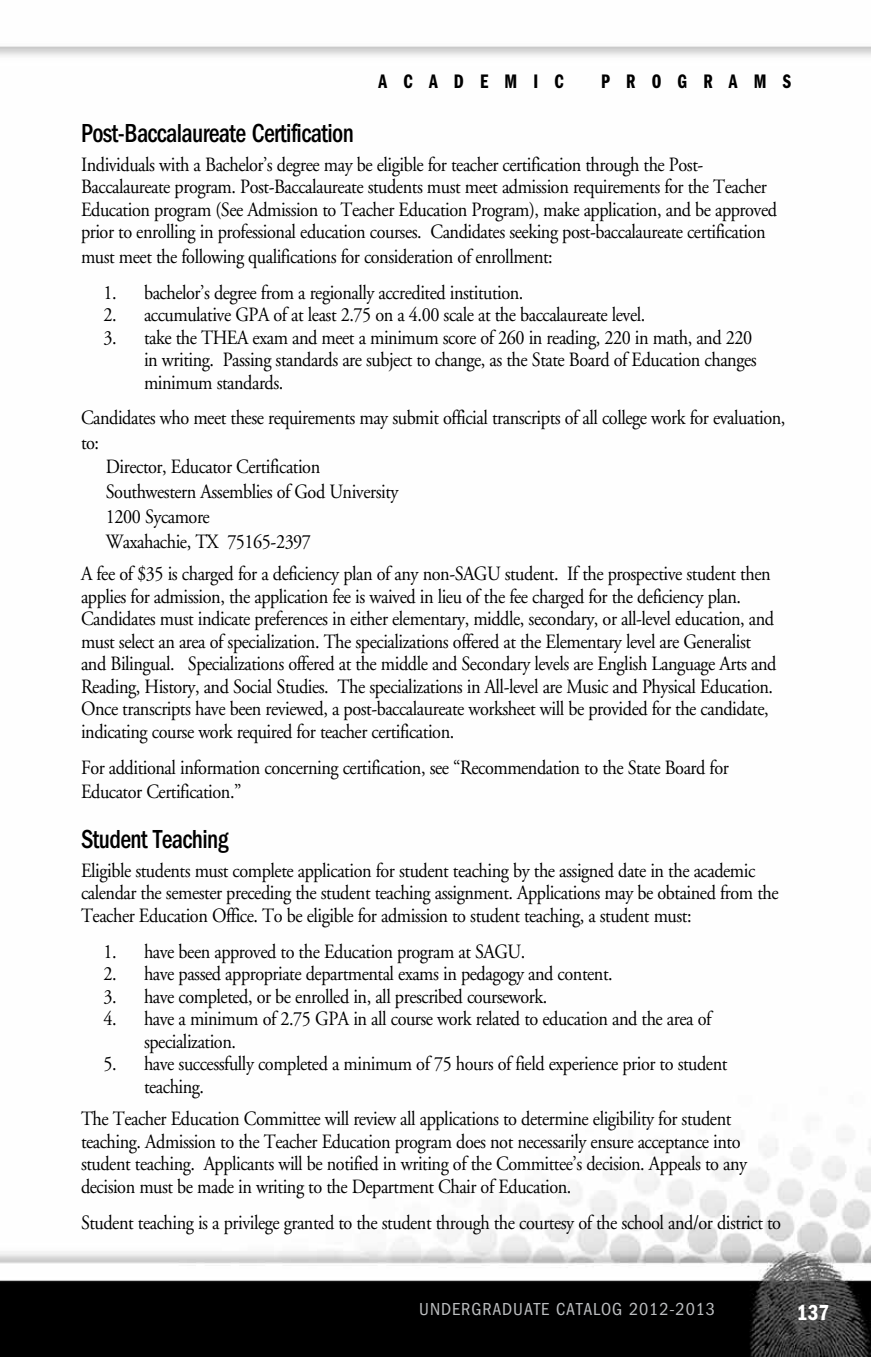
<style>
.page{position:relative;width:871px;height:1357px;background:#fff}
.page>*{position:absolute;margin:0;border:0;box-sizing:border-box;transform-origin:0 0}
.t1{font:500 condensed 27px "Franklin Gothic";letter-spacing:-.025em;color:#000;scale:.9 1}
.t2{font:600 condensed 22.5px "Franklin Gothic";color:#fff;scale:.95 1}
.t3{font:20.25px/22.5px "Adobe Garamond";letter-spacing:-.025em;color:#000;scale:.9 1}
.t4{font:20.25px "Franklin Gothic Demi Cmpr";letter-spacing:.8em;color:#000}
.t5{font:condensed 18px "Franklin Gothic";letter-spacing:.05em;color:#bcbec0}
</style>
<div class="page">
<img style="left:0;top:46px;width:871px;height:1311px">
<p class="t4" style="left:379px;top:70px;width:186px">ACADEMIC</p>
<p class="t4" style="left:601px;top:70px;width:50px">P ROGRAM</p>
<p class="t4" style="left:783px;top:70px;width:10px">S</p>
<h1 class="t1" style="left:81px;top:118px;width:305px">Post-Baccalaureate Certification</h1>
<p class="t3" style="left:81px;top:154px;width:775px">Individuals with a Bachelor’s degree may be eligible for teacher certification through the Post-Baccalaureate program. Post-Baccalaureate students must meet admission requirements for the Teacher Education program (See Admission to Teacher Education Program), make application, and be approved prior to enrolling in professional education courses. Candidates seeking post-baccalaureate certification</p>
<p class="t3" style="left:81px;top:246px;width:526px">must meet the following qualifications for consideration of enrollment:</p>
<p class="t3" style="left:104px;top:282px;width:468px">1. bachelor’s degree from a regionally accredited institution.</p>
<p class="t3" style="left:104px;top:304px;width:603px">2. accumulative GPA of at least 2.75 on a 4.00 scale at the baccalaureate level.</p>
<p class="t3" style="left:144px;top:327px;width:682px;text-indent:-40px">3. take the THEA exam and meet a minimum score of 260 in reading, 220 in math, and 220 in writing. Passing standards are subject to change, as the State Board of Education changes minimum standards.</p>
<p class="t3" style="left:81px;top:407px;width:784px">Candidates who meet these requirements may submit official transcripts of all college work for evaluation,</p>
<p class="t3" style="left:81px;top:431px;width:22px">to:</p>
<p class="t3" style="left:106px;top:456px;width:240px">Director, Educator Certification</p>
<p class="t3" style="left:106px;top:481px;width:327px">Southwestern Assemblies of God University</p>
<p class="t3" style="left:106px;top:506px;width:117px">1200 Sycamore</p>
<p class="t3" style="left:106px;top:530px;width:230px">Waxahachie, TX 75165-2397</p>
<p class="t3" style="left:81px;top:563px;width:774px">A fee of $35 is charged for a deficiency plan of any non-SAGU student. If the prospective student then applies for admission, the application fee is waived in lieu of the fee charged for the deficiency plan.<br>Candidates must indicate preferences in either elementary, middle, secondary, or all-level education, and must select an area of specialization. The specializations offered at the Elementary level are Generalist and Bilingual. Specializations offered at the middle and Secondary levels are English Language Arts and Reading, History, and Social Studies. The specializations in All-level are Music and Physical Education.<br>Once transcripts have been reviewed, a post-baccalaureate worksheet will be provided for the candidate, indicating course work required for teacher certification.</p>
<p class="t3" style="left:81px;top:755px;width:721px;line-height:24.8px">For additional information concerning certification, see “Recommendation to the State Board for<br>Educator Certification.”</p>
<h1 class="t1" style="left:81px;top:823px;width:165px">Student Teaching</h1>
<p class="t3" style="left:81px;top:859px;width:776px">Eligible students must complete application for student teaching by the assigned date in the academic calendar the semester preceding the student teaching assignment. Applications may be obtained from the<br>Teacher Education Office. To be eligible for admission to student teaching, a student must:</p>
<p class="t3" style="left:104px;top:940px;width:470px">1. have been approved to the Education program at SAGU.</p>
<p class="t3" style="left:104px;top:963px;width:567px">2. have passed appropriate departmental exams in pedagogy and content.</p>
<p class="t3" style="left:104px;top:985px;width:495px">3. have completed, or be enrolled in, all prescribed coursework.</p>
<p class="t3" style="left:144px;top:1008px;width:632px;text-indent:-40px">4. have a minimum of 2.75 GPA in all course work related to education and the area of specialization.</p>
<p class="t3" style="left:144px;top:1053px;width:650px;text-indent:-40px">5. have successfully completed a minimum of 75 hours of field experience prior to student teaching.</p>
<p class="t3" style="left:81px;top:1108px;width:742px">The Teacher Education Committee will review all applications to determine eligibility for student teaching. Admission to the Teacher Education program does not necessarily ensure acceptance into student teaching. Applicants will be notified in writing of the Committee’s decision. Appeals to any decision must be made in writing to the Department Chair of Education.</p>
<p class="t3" style="left:81px;top:1211px;width:779px">Student teaching is a privilege granted to the student through the courtesy of the school and/or district to</p>
<p class="t5" style="left:419px;top:1299px;width:297px">UNDERGRADUATE CATALOG 2012-2013</p>
<p class="t2" style="left:797px;top:1299px;width:36px">137</p>
<p class="t5" style="left:601px;top:1299px;width:12px">O</p>
</div>
